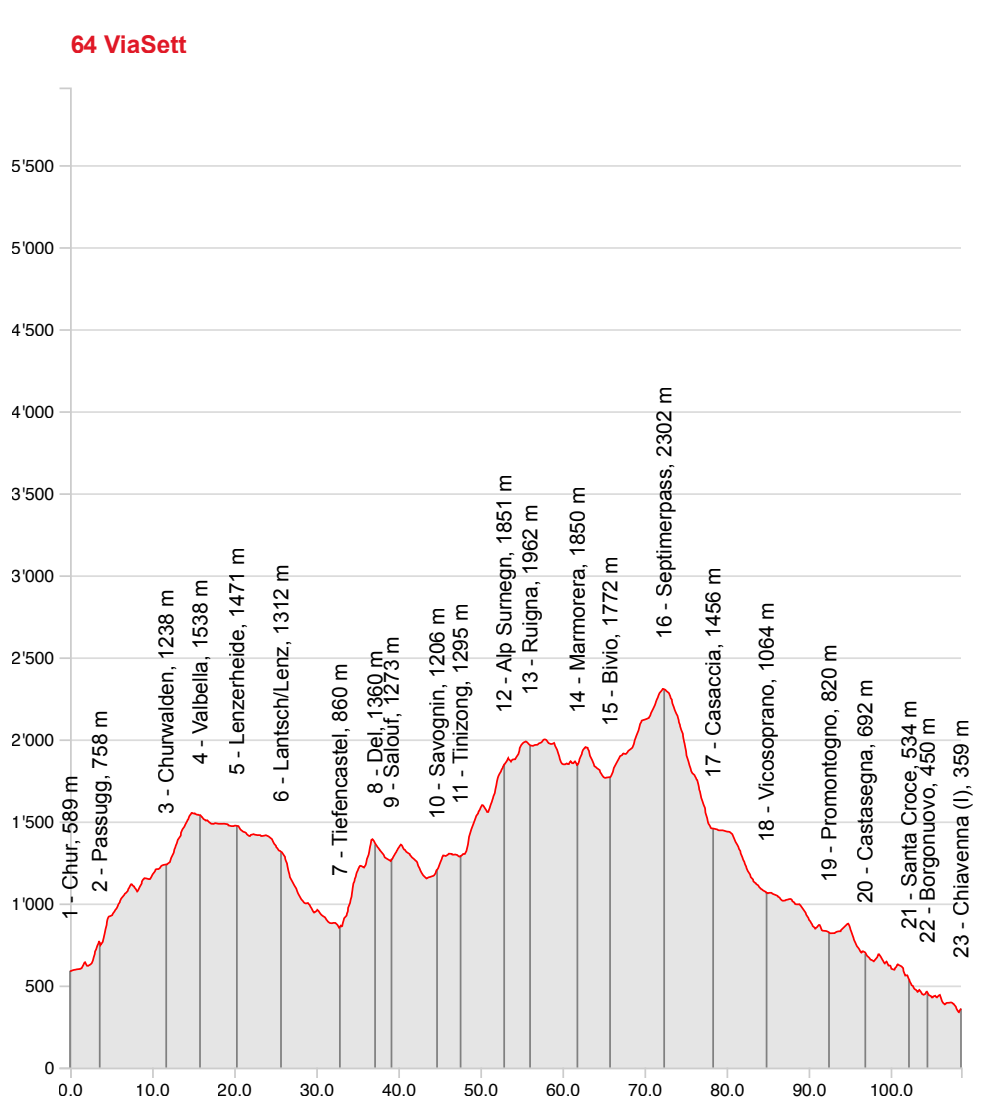
<style>
.page{position:relative;width:996px;height:1120px;background:#fff}
.page>*{position:absolute;margin:0;border:0;box-sizing:border-box;transform-origin:0 0}
.t1{font:700 24.5px "Arial";color:#e01826}
.t2{font:21px/29.8px "Arial";color:#000}
.t3{font:17.5px "Helvetica";color:#000}
</style>
<div class="page">
<hr style="left:70px;top:657px;width:891px;height:2px;background:#ccc">
<hr style="left:70px;top:575px;width:891px;height:2px;background:#ccc">
<hr style="left:70px;top:493px;width:891px;height:2px;background:#ccc">
<hr style="left:70px;top:411px;width:891px;height:2px;background:#ccc">
<hr style="left:70px;top:329px;width:891px;height:2px;background:#ccc">
<hr style="left:70px;top:247px;width:891px;height:2px;background:#ccc">
<hr style="left:70px;top:165px;width:891px;height:2px;background:#ccc">
<div style="left:72px;top:1015px;width:888px;height:52px;background:#e5e5e5"></div>
<div style="left:70px;top:1068px;width:892px;height:11px;border:2px solid #ccc"></div>
<svg style="left:152px;top:1068px;width:2px;height:10px"></svg>
<svg style="left:234px;top:1068px;width:2px;height:10px"></svg>
<svg style="left:316px;top:1068px;width:2px;height:10px"></svg>
<svg style="left:398px;top:1068px;width:2px;height:10px"></svg>
<svg style="left:480px;top:1068px;width:2px;height:10px"></svg>
<svg style="left:562px;top:1068px;width:2px;height:10px"></svg>
<svg style="left:644px;top:1068px;width:2px;height:10px"></svg>
<svg style="left:726px;top:1068px;width:2px;height:10px"></svg>
<svg style="left:808px;top:1068px;width:2px;height:10px"></svg>
<svg style="left:890px;top:1068px;width:2px;height:10px"></svg>
<div style="left:59px;top:88px;width:13px;height:981px;border:2px solid #ccc"></div>
<svg style="left:60px;top:1068px;width:12px;height:10px"></svg>
<svg style="left:60px;top:985px;width:8px;height:2px"></svg>
<svg style="left:60px;top:903px;width:8px;height:2px"></svg>
<svg style="left:60px;top:821px;width:8px;height:2px"></svg>
<svg style="left:60px;top:739px;width:8px;height:2px"></svg>
<svg style="left:60px;top:657px;width:10px;height:2px"></svg>
<svg style="left:60px;top:575px;width:10px;height:2px"></svg>
<svg style="left:60px;top:493px;width:10px;height:2px"></svg>
<svg style="left:60px;top:411px;width:10px;height:2px"></svg>
<svg style="left:60px;top:329px;width:10px;height:2px"></svg>
<svg style="left:60px;top:247px;width:10px;height:2px"></svg>
<svg style="left:60px;top:165px;width:10px;height:2px"></svg>
<hr style="left:69px;top:971px;width:2px;height:97px;background:#808080">
<hr style="left:99px;top:943px;width:2px;height:125px;background:#808080">
<hr style="left:165px;top:864px;width:2px;height:204px;background:#808080">
<hr style="left:199px;top:815px;width:2px;height:253px;background:#808080">
<hr style="left:236px;top:826px;width:2px;height:242px;background:#808080">
<hr style="left:280px;top:852px;width:2px;height:216px;background:#808080">
<hr style="left:339px;top:926px;width:2px;height:142px;background:#808080">
<hr style="left:374px;top:844px;width:2px;height:224px;background:#808080">
<hr style="left:391px;top:859px;width:1px;height:209px;background:#808080">
<hr style="left:436px;top:870px;width:2px;height:198px;background:#808080">
<hr style="left:576px;top:764px;width:2px;height:304px;background:#808080">
<hr style="left:609px;top:777px;width:2px;height:291px;background:#808080">
<hr style="left:663px;top:690px;width:2px;height:378px;background:#808080">
<hr style="left:712px;top:829px;width:2px;height:239px;background:#808080">
<hr style="left:766px;top:893px;width:1px;height:175px;background:#808080">
<hr style="left:828px;top:933px;width:2px;height:135px;background:#808080">
<hr style="left:864px;top:954px;width:2px;height:114px;background:#808080">
<hr style="left:960px;top:1009px;width:2px;height:59px;background:#808080">
<hr style="left:926px;top:994px;width:2px;height:74px;background:#808080">
<hr style="left:908px;top:980px;width:2px;height:88px;background:#808080">
<hr style="left:503px;top:764px;width:2px;height:304px;background:#808080">
<hr style="left:460px;top:855px;width:1px;height:213px;background:#808080">
<hr style="left:529px;top:746px;width:2px;height:322px;background:#808080">
<svg style="left:68px;top:687px;width:894px;height:328px"></svg>
<p class="t1" style="left:70px;top:28px;width:118px">64 ViaSett</p>
<p class="t3" style="left:12px;top:152px;width:44px">5'500</p>
<p class="t3" style="left:12px;top:234px;width:44px">5'000</p>
<p class="t3" style="left:12px;top:316px;width:44px">4'500</p>
<p class="t3" style="left:12px;top:398px;width:44px">4'000</p>
<p class="t3" style="left:12px;top:480px;width:44px">3'500</p>
<p class="t3" style="left:12px;top:562px;width:44px">3'000</p>
<p class="t3" style="left:12px;top:644px;width:44px">2'500</p>
<p class="t3" style="left:12px;top:726px;width:44px">2'000</p>
<p class="t3" style="left:12px;top:808px;width:44px">1'500</p>
<p class="t3" style="left:12px;top:890px;width:44px">1'000</p>
<p class="t2" style="left:55px;top:892px;width:184px;text-indent:-28px;rotate:-90deg">1 - Chur, 589 m<br>2 - Passugg, 758 m</p>
<p class="t3" style="left:25px;top:972px;width:31px">500</p>
<p class="t2" style="left:149px;top:764px;width:187px;line-height:33.8px;text-indent:-49px;rotate:-90deg">3 - Churwalden, 1238 m<br>4 - Valbella, 1538 m</p>
<p class="t2" style="left:215px;top:802px;width:255px;line-height:44.1px;text-indent:26px;rotate:-90deg">5 - Lenzerheide, 1471 m<br>6 - Lantsch/Lenz, 1312 m</p>
<p class="t2" style="left:446px;top:804px;width:202px;rotate:-90deg">11 - Tinizong, 1295 m</p>
<p class="t2" style="left:369px;top:819px;width:213px;line-height:45.5px;text-indent:11px;rotate:-90deg">9 - Salouf, 1273 m<br>10 - Savognin, 1206 m</p>
<p class="t2" style="left:322px;top:794px;width:145px;line-height:35.2px;text-indent:-82px;rotate:-90deg">7 - Tiefencastel, 860 m<br>8 - Del, 1360 m</p>
<p class="t2" style="left:489px;top:713px;width:240px;rotate:-90deg">12 - Alp Surnegn, 1851 m</p>
<p class="t2" style="left:515px;top:695px;width:192px;rotate:-90deg">13 - Ruigna, 1962 m</p>
<p class="t2" style="left:561px;top:726px;width:241px;line-height:32.7px;text-indent:13px;rotate:-90deg">14 - Marmorera, 1850 m<br>15 - Bivio, 1772 m</p>
<p class="t2" style="left:649px;top:639px;width:254px;rotate:-90deg">16 - Septimerpass, 2302 m</p>
<p class="t2" style="left:698px;top:778px;width:212px;rotate:-90deg">17 - Casaccia, 1456 m</p>
<p class="t2" style="left:752px;top:842px;width:242px;rotate:-90deg">18 - Vicosoprano, 1064 m</p>
<p class="t2" style="left:811px;top:903px;width:261px;line-height:36.2px;text-indent:21px;rotate:-90deg">19 - Promontogno, 820 m<br>20 - Castasegna, 692 m</p>
<p class="t2" style="left:894px;top:929px;width:230px;rotate:-90deg">21 - Santa Croce, 534 m</p>
<p class="t2" style="left:913px;top:943px;width:227px;rotate:-90deg">22 - Borgonuovo, 450 m</p>
<p class="t2" style="left:946px;top:958px;width:240px;rotate:-90deg">23 - Chiavenna (I), 359 m</p>
<p class="t3" style="left:45px;top:1054px;width:11px">0</p>
<p class="t3" style="left:59px;top:1076px;width:26px">0.0</p>
<p class="t3" style="left:136px;top:1076px;width:36px">10.0</p>
<p class="t3" style="left:218px;top:1076px;width:36px">20.0</p>
<p class="t3" style="left:300px;top:1076px;width:36px">30.0</p>
<p class="t3" style="left:382px;top:1076px;width:36px">40.0</p>
<p class="t3" style="left:464px;top:1076px;width:36px">50.0</p>
<p class="t3" style="left:546px;top:1076px;width:36px">60.0</p>
<p class="t3" style="left:628px;top:1076px;width:36px">70.0</p>
<p class="t3" style="left:710px;top:1076px;width:36px">80.0</p>
<p class="t3" style="left:792px;top:1076px;width:36px">90.0</p>
<p class="t3" style="left:869px;top:1076px;width:45px">100.0</p>
</div>
